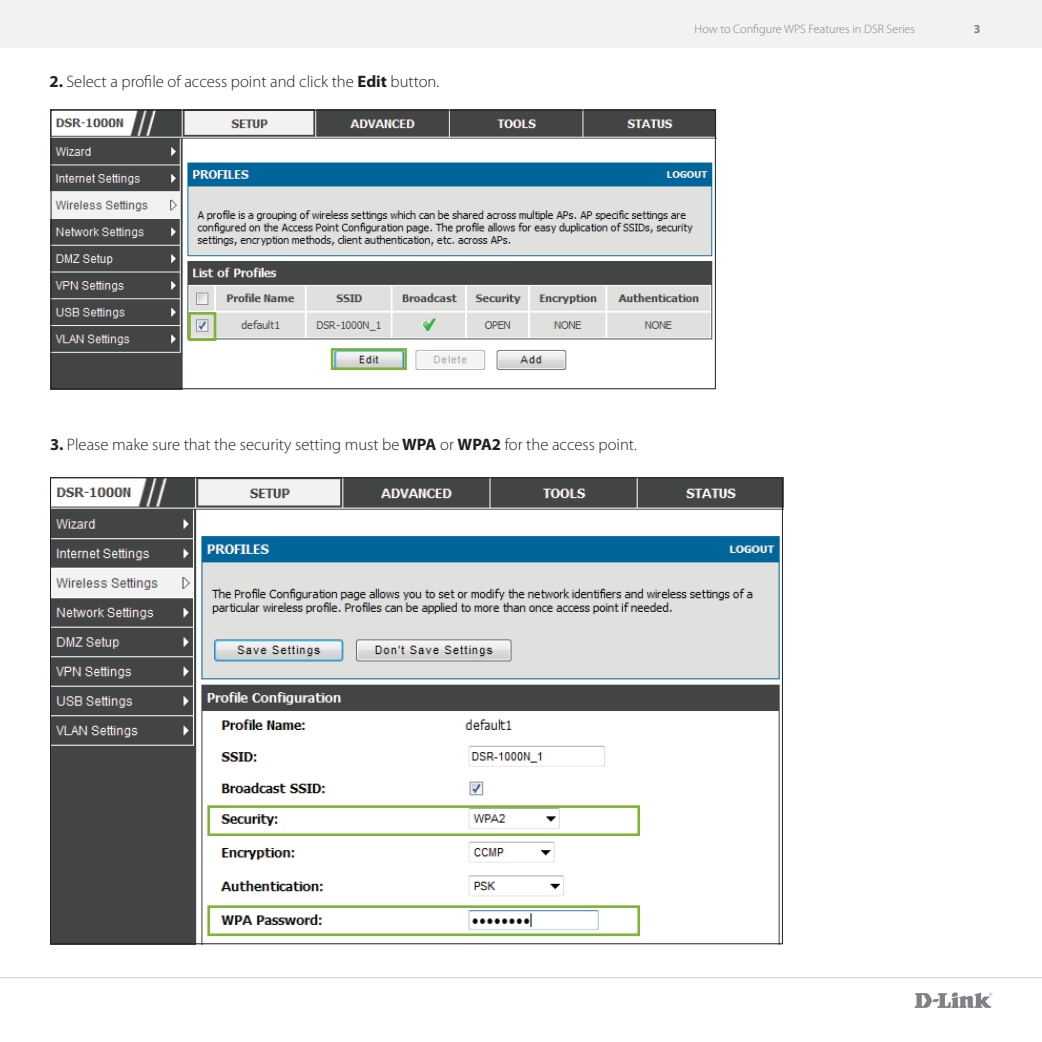
<style>
.page{position:relative;width:1042px;height:1042px;background:#fff}
.page>*{position:absolute;margin:0;border:0;box-sizing:border-box;transform-origin:0 0}
.t1{font:300 16.62px "Myriad Pro";color:#231f20}
.t2{font:300 12.25px "Myriad Pro";color:#808285}
.t3{font:700 12.25px "Myriad Pro";color:#808285}
.s1{font-weight:700}
</style>
<div class="page">
<div style="left:0;top:0;width:1042px;height:48px;background:#f2f2f3"></div>
<hr style="left:0;top:977px;width:1042px;height:1px;background:#d1d3d4">
<svg style="left:914px;top:992px;width:78px;height:16px"></svg>
<img style="left:50px;top:109px;width:666px;height:281px">
<div style="left:51px;top:110px;width:664px;height:279px;border:1px solid #231f20"></div>
<div style="left:188px;top:312px;width:28px;height:29px;border:3px solid #7fb338"></div>
<div style="left:331px;top:348px;width:76px;height:22px;border:3px solid #7fb338"></div>
<img style="left:52px;top:477px;width:732px;height:467px">
<div style="left:207px;top:805px;width:433px;height:31px;border:3px solid #7fb338"></div>
<div style="left:207px;top:905px;width:433px;height:31px;border:3px solid #7fb338"></div>
<p class="t1" style="left:50px;top:72px;width:391px"><span class="s1">2.</span> Select a profile of access point and click the <span class="s1">Edit</span> button.</p>
<p class="t2" style="left:694px;top:22px;width:222px">How to Configure WPS Features in DSR Series</p>
<p class="t3" style="left:974px;top:21px;width:8px">3</p>
<p class="t1" style="left:50px;top:435px;width:588px"><span class="s1">3.</span> Please make sure that the security setting must be <span class="s1">WPA</span> or <span class="s1">WPA2</span> for the access point.</p>
</div>
